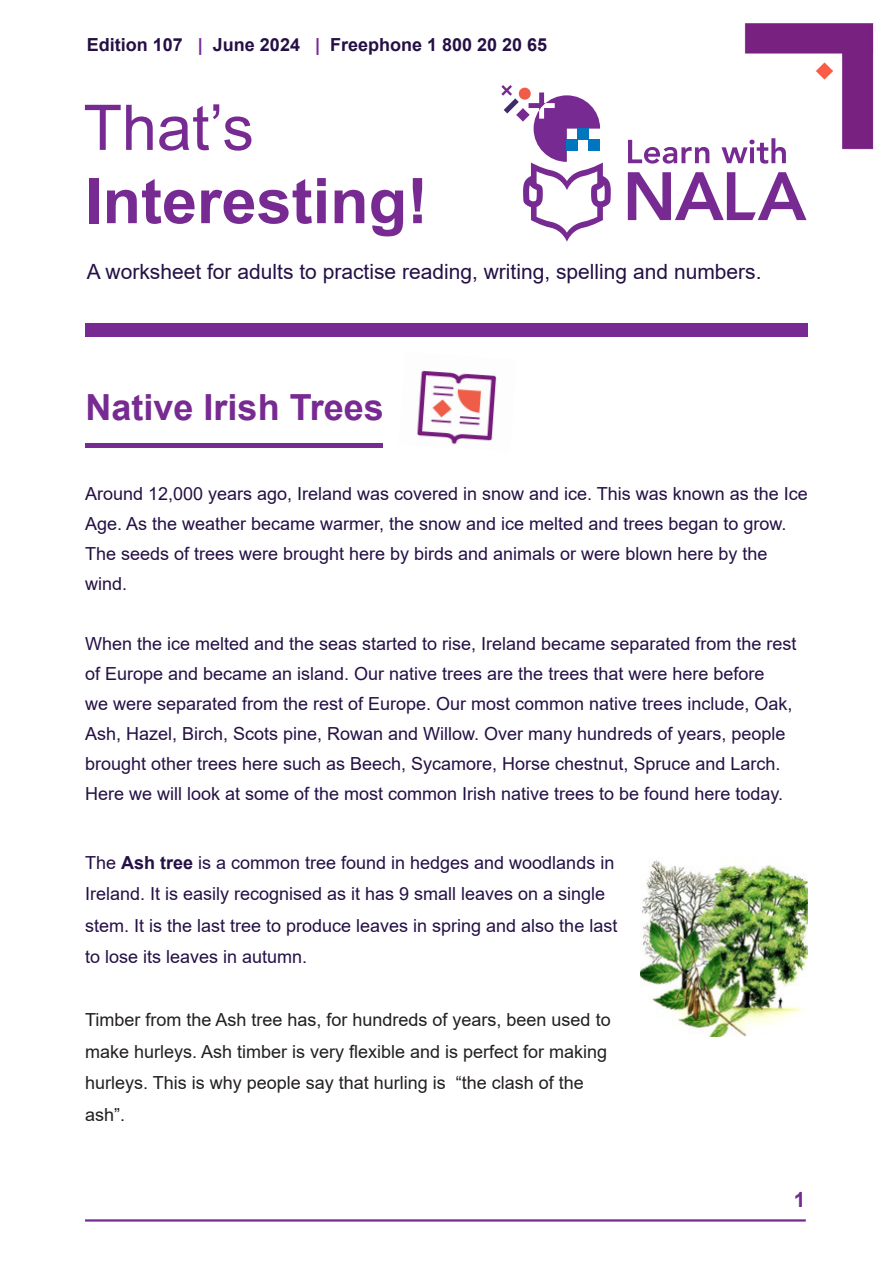
<style>
.page{position:relative;width:893px;height:1263px;background:#fff}
.page>*{position:absolute;margin:0;border:0;box-sizing:border-box;transform-origin:0 0}
.t1{font:700 63px "Arial";color:#772a91}
.t2{font:63px "Arial";color:#772a91}
.t3{font:700 36px "Arial";color:#772a91}
.t4{font:21px "Arial";color:#251045}
.t5{font:700 21px "Arial";color:#772a91}
.t6{font:18px/30px "Arial";color:#251045}
.t7{font:18px/31.5px "Arial";color:#231f20}
.t8{font:700 18px "Arial";color:#251045}
.s1{color:#772a91}
.s2{font-weight:700}
</style>
<div class="page">
<hr style="left:85px;top:444px;width:298px;height:4px;background:#772a91">
<img style="left:417px;top:370px;width:80px;height:75px">
<img style="left:744px;top:23px;width:130px;height:127px">
<hr style="left:85px;top:1219px;width:721px;height:2px;background:#772a8f">
<div style="left:85px;top:323px;width:723px;height:14px;background:#772a91"></div>
<svg style="left:501px;top:85px;width:110px;height:157px"></svg>
<div style="left:578px;top:129px;width:11px;height:11px;background:#0076be"></div>
<div style="left:567px;top:140px;width:11px;height:11px;background:#0076be"></div>
<svg style="left:628px;top:172px;width:178px;height:48px"></svg>
<svg style="left:628px;top:140px;width:81px;height:24px"></svg>
<svg style="left:721px;top:138px;width:65px;height:26px"></svg>
<img style="left:641px;top:860px;width:167px;height:176px">
<p class="t8" style="left:87px;top:32px;width:462px">Edition 107 <span class="s1">|</span> June 2024 <span class="s1">|</span> Freephone 1 800 20 20 65</p>
<p class="t2" style="left:83px;top:84px;width:172px">That’s</p>
<p class="t1" style="left:85px;top:157px;width:345px">Interesting!</p>
<p class="t4" style="left:87px;top:257px;width:676px">A worksheet for adults to practise reading, writing, spelling and numbers.</p>
<p class="t3" style="left:86px;top:382px;width:300px">Native Irish Trees</p>
<p class="t6" style="left:85px;top:479px;width:724px">Around 12,000 years ago, Ireland was covered in snow and ice. This was known as the Ice Age. As the weather became warmer, the snow and ice melted and trees began to grow.<br>The seeds of trees were brought here by birds and animals or were blown here by the wind.</p>
<p class="t6" style="left:85px;top:629px;width:713px">When the ice melted and the seas started to rise, Ireland became separated from the rest of Europe and became an island. Our native trees are the trees that were here before<br>we were separated from the rest of Europe. Our most common native trees include, Oak, Ash, Hazel, Birch, Scots pine, Rowan and Willow. Over many hundreds of years, people brought other trees here such as Beech, Sycamore, Horse chestnut, Spruce and Larch.</p>
<p class="t6" style="left:85px;top:779px;width:700px">Here we will look at some of the most common Irish native trees to be found here today.</p>
<p class="t6" style="left:85px;top:847px;width:534px;line-height:31.5px">The <span class="s2">Ash tree</span> is a common tree found in hedges and woodlands in Ireland. It is easily recognised as it has 9 small leaves on a single stem. It is the last tree to produce leaves in spring and also the last to lose its leaves in autumn.</p>
<p class="t7" style="left:85px;top:1004px;width:527px">Timber from the Ash tree has, for hundreds of years, been used to make hurleys. Ash timber is very flexible and is perfect for making hurleys. This is why people say that hurling is “the clash of the ash”.</p>
<p class="t5" style="left:794px;top:1184px;width:13px">1</p>
</div>
